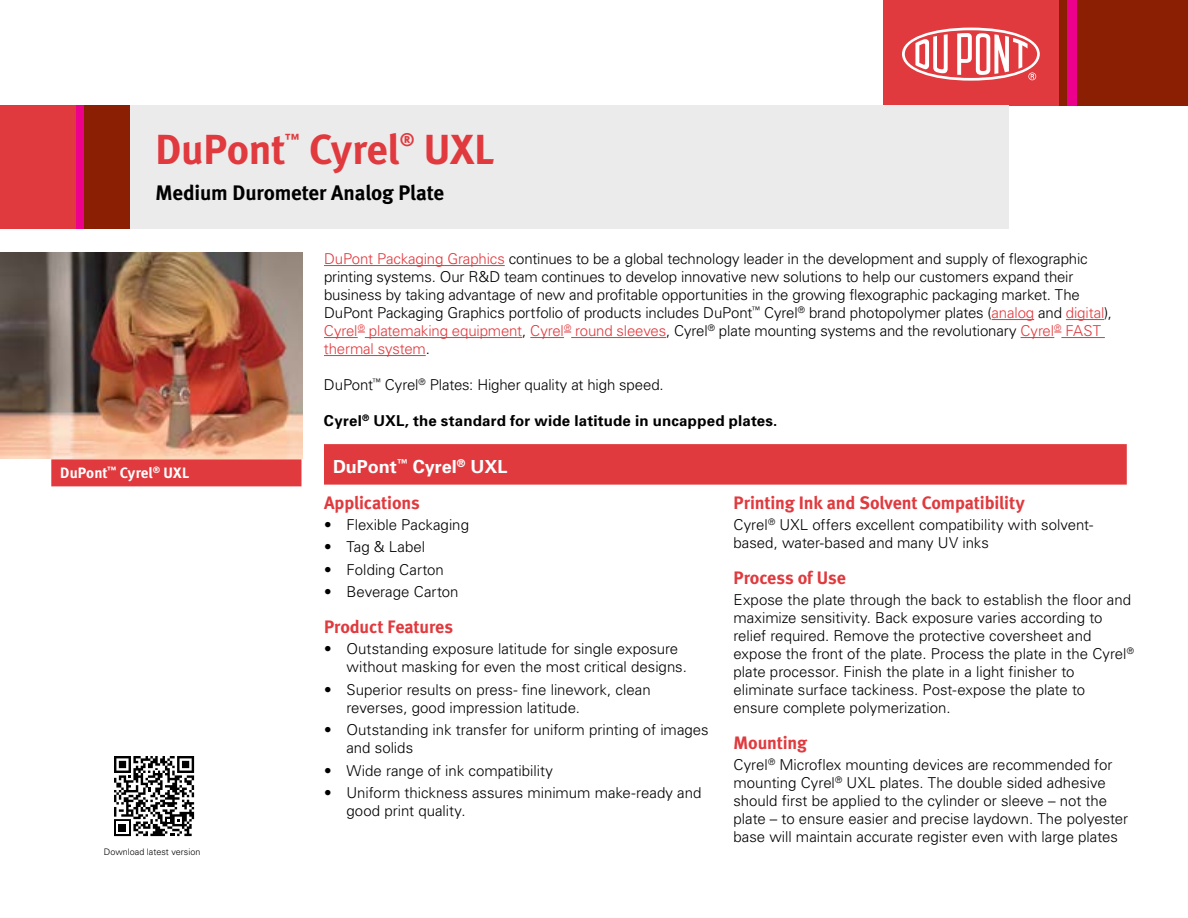
<style>
.page{position:relative;width:1188px;height:918px;background:#fff}
.page>*{position:absolute;margin:0;border:0;box-sizing:border-box;transform-origin:0 0}
.t1{font:700 42px "Meta";letter-spacing:-.005em;color:#e03a3e}
.t2{font:700 21px "Meta";letter-spacing:-.01em;color:#000}
.t3{font:700 18px "Meta";letter-spacing:-.005em;color:#e03a3e}
.t4{font:700 18px "Univers";color:#fff}
.t5{font:300 15px/18px "Univers";letter-spacing:-.005em;color:#000}
.t6{font:700 15px "Univers";letter-spacing:.015em;color:#000}
.t7{font:15px "Meta Bold LF";letter-spacing:.005em;color:#fff}
.t8{font:700 14.4px "Meta";color:#e03a3e}
.t9{font:300 9px "Univers";color:#000}
.s1{color:#e03a3e}
</style>
<div class="page">
<svg style="left:114px;top:756px;width:80px;height:80px"></svg>
<img style="left:0;top:252px;width:302px;height:207px">
<div style="left:1059px;top:0;width:129px;height:105px;background:#8a1f03"></div>
<div style="left:1067px;top:0;width:10px;height:105px;background:#ec008c"></div>
<div style="left:883px;top:0;width:176px;height:105px;background:#e03a3e"></div>
<svg style="left:902px;top:28px;width:138px;height:53px"></svg>
<div style="left:75px;top:105px;width:9px;height:124px;background:#ec008c"></div>
<div style="left:0;top:105px;width:76px;height:124px;background:#e03a3e"></div>
<div style="left:84px;top:105px;width:46px;height:124px;background:#8a1f03"></div>
<div style="left:131px;top:105px;width:878px;height:124px;background:#ebebec"></div>
<hr style="left:324px;top:265px;width:181px;height:1px;background:#e03a3e">
<hr style="left:992px;top:319px;width:42px;height:1px;background:#e03a3e">
<hr style="left:1066px;top:319px;width:38px;height:1px;background:#e03a3e">
<hr style="left:324px;top:337px;width:34px;height:1px;background:#e03a3e">
<hr style="left:365px;top:337px;width:157px;height:1px;background:#e03a3e">
<hr style="left:530px;top:337px;width:34px;height:1px;background:#e03a3e">
<hr style="left:571px;top:337px;width:95px;height:1px;background:#e03a3e">
<hr style="left:1021px;top:337px;width:33px;height:1px;background:#e03a3e">
<hr style="left:1061px;top:337px;width:44px;height:1px;background:#e03a3e">
<hr style="left:324px;top:355px;width:102px;height:1px;background:#e03a3e">
<div style="left:324px;top:444px;width:803px;height:41px;background:#e03a3e"></div>
<div style="left:51px;top:459px;width:251px;height:27px;background:#e03a3e"></div>
<h1 class="t1" style="left:156px;top:124px;width:131px">DuPont</h1>
<p class="t8" style="left:285px;top:130px;width:16px">™</p>
<h1 class="t1" style="left:309px;top:124px;width:92px">Cyrel</h1>
<p class="t3" style="left:400px;top:129px;width:16px">®</p>
<h1 class="t1" style="left:424px;top:124px;width:71px">UXL</h1>
<h2 class="t2" style="left:156px;top:180px;width:290px">Medium Durometer Analog Plate</h2>
<p class="t7" style="left:60px;top:464px;width:130px">DuPont<sup>™</sup> Cyrel<sup>®</sup> UXL</p>
<p class="t9" style="left:104px;top:846px;width:98px">Download latest version</p>
<p class="t5" style="left:324px;top:249px;width:790px"><span class="s1">DuPont Packaging Graphics</span> continues to be a global technology leader in the development and supply of flexographic printing systems. Our R&amp;D team continues to develop innovative new solutions to help our customers expand their business by taking advantage of new and profitable opportunities in the growing flexographic packaging market. The DuPont Packaging Graphics portfolio of products includes DuPont<sup>™</sup> Cyrel<sup>®</sup> brand photopolymer plates (<span class="s1">analog</span> and <span class="s1">digital</span>), <span class="s1">Cyrel</span><sup>®</sup> <span class="s1">platemaking equipment</span>, <span class="s1">Cyrel</span><sup>®</sup> <span class="s1">round sleeves</span>, Cyrel<sup>®</sup> plate mounting systems and the revolutionary <span class="s1">Cyrel</span><sup>®</sup> <span class="s1">FAST thermal system</span>.</p>
<p class="t5" style="left:324px;top:375px;width:341px">DuPont<sup>™</sup> Cyrel<sup>®</sup> Plates: Higher quality at high speed.</p>
<p class="t6" style="left:324px;top:411px;width:455px">Cyrel<sup>®</sup> UXL, the standard for wide latitude in uncapped plates.</p>
<p class="t4" style="left:333px;top:455px;width:176px">DuPont<sup>™</sup> Cyrel<sup>®</sup> UXL</p>
<p class="t3" style="left:324px;top:492px;width:97px">Applications</p>
<p class="t5" style="left:324px;top:515px;width:147px">• Flexible Packaging</p>
<p class="t5" style="left:324px;top:538px;width:103px">• Tag &amp; Label</p>
<p class="t5" style="left:324px;top:560px;width:121px">• Folding Carton</p>
<p class="t5" style="left:324px;top:583px;width:136px">• Beverage Carton</p>
<p class="t3" style="left:324px;top:617px;width:131px">Product Features</p>
<p class="t5" style="left:346px;top:640px;width:342px;text-indent:-22px">• Outstanding exposure latitude for single exposure without masking for even the most critical designs.</p>
<p class="t5" style="left:346px;top:680px;width:306px;text-indent:-22px">• Superior results on press- fine linework, clean reverses, good impression latitude.</p>
<p class="t5" style="left:346px;top:721px;width:364px;text-indent:-22px">• Outstanding ink transfer for uniform printing of images and solids</p>
<p class="t5" style="left:324px;top:761px;width:231px">• Wide range of ink compatibility</p>
<p class="t5" style="left:346px;top:784px;width:356px;text-indent:-22px">• Uniform thickness assures minimum make-ready and good print quality.</p>
<p class="t3" style="left:734px;top:492px;width:293px">Printing Ink and Solvent Compatibility</p>
<p class="t5" style="left:734px;top:515px;width:361px">Cyrel<sup>®</sup> UXL offers excellent compatibility with solvent&shy;based, water-based and many UV inks</p>
<p class="t3" style="left:734px;top:567px;width:114px">Process of Use</p>
<p class="t5" style="left:734px;top:590px;width:402px">Expose the plate through the back to establish the floor and maximize sensitivity. Back exposure varies according to relief required. Remove the protective coversheet and expose the front of the plate. Process the plate in the Cyrel<sup>® </sup>plate processor. Finish the plate in a light finisher to eliminate surface tackiness. Post-expose the plate to ensure complete polymerization.</p>
<p class="t3" style="left:734px;top:732px;width:75px">Mounting</p>
<p class="t5" style="left:734px;top:755px;width:396px">Cyrel<sup>®</sup> Microflex mounting devices are recommended for mounting Cyrel<sup>®</sup> UXL plates. The double sided adhesive should first be applied to the cylinder or sleeve – not the plate – to ensure easier and precise laydown. The polyester base will maintain accurate register even with large plates</p>
</div>
